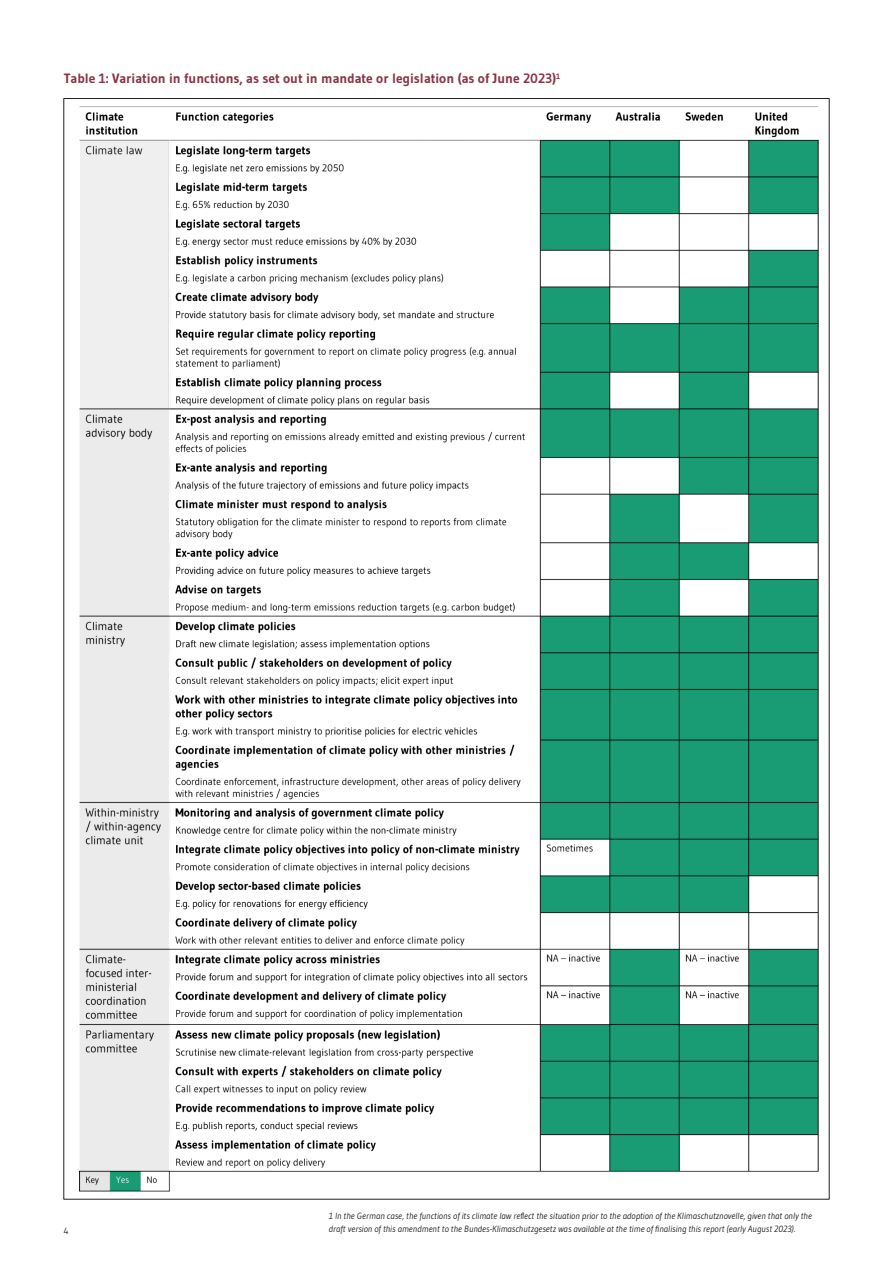
<style>
.page{position:relative;width:893px;height:1263px;background:#fff}
.page>*{position:absolute;margin:0;border:0;box-sizing:border-box;transform-origin:0 0}
.t1{font:700 13.5px "Gudea";color:#893548}
.t2{font:italic 9px "Gudea";color:#231f20}
.t3{font:9px "Gudea";color:#231f20}
</style>
<div class="page">
<img style="left:79px;top:112px;width:740px;height:1079px">
<div style="left:80px;top:140px;width:89px;height:269px;background:#efeff0"></div>
<h1 class="t1" style="left:64px;top:70px;width:498px">Table 1: Variation in functions, as set out in mandate or legislation (as of June 2023)<sup>1</sup></h1>
<p class="t2" style="left:329px;top:1210px;width:485px">1 In the German case, the functions of its climate law reflect the situation prior to the adoption of the Klimaschutznovelle, given that only the</p>
<p class="t3" style="left:64px;top:1225px;width:6px">4</p>
<p class="t2" style="left:329px;top:1223px;width:468px">draft version of this amendment to the Bundes-Klimaschutzgesetz was available at the time of finalising this report (early August 2023).</p>
</div>
